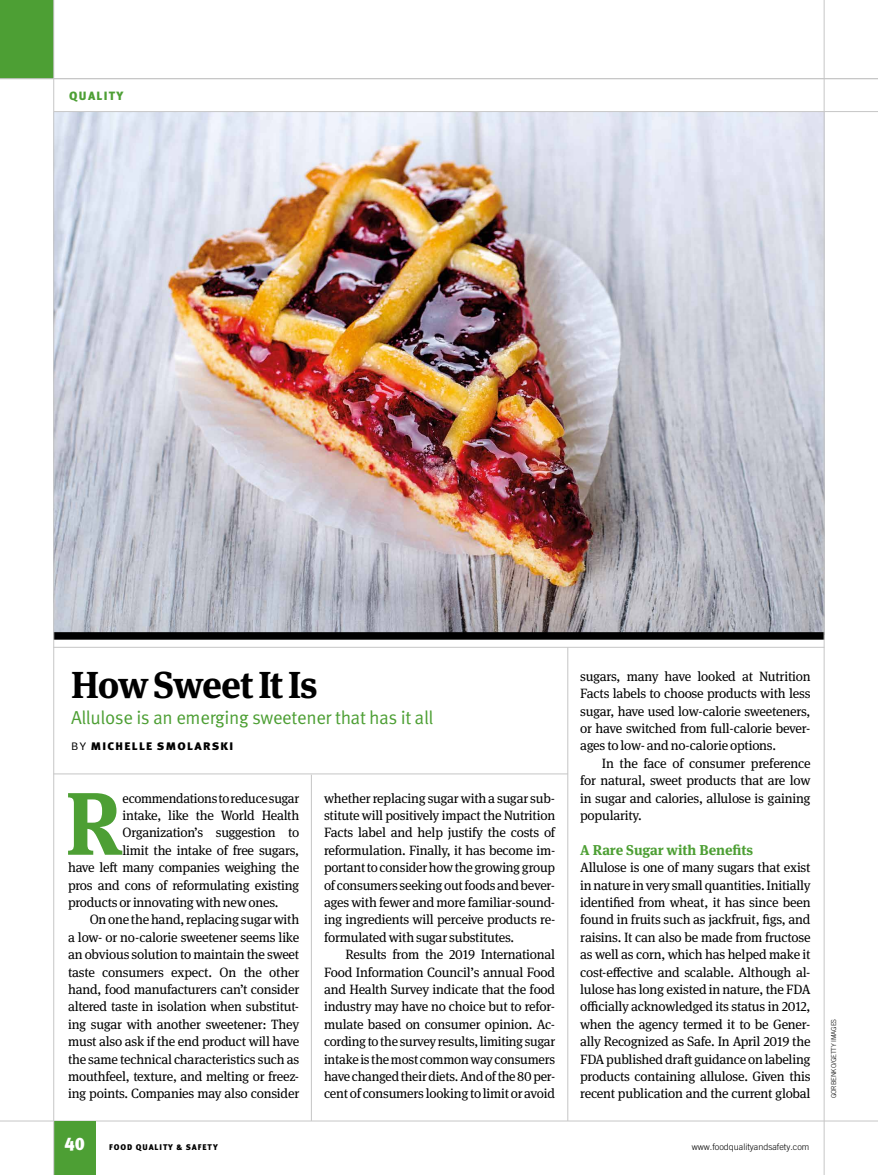
<style>
.page{position:relative;width:878px;height:1175px;background:#fff}
.page>*{position:absolute;margin:0;border:0;box-sizing:border-box;transform-origin:0 0}
.t1{font:700 88.65px "Meta Serif OT";color:#4d9f34}
.t2{font:700 37.5px "Meta Serif OT";letter-spacing:-.03em;color:#000}
.t3{font:18.75px "Meta OT Norm";letter-spacing:-.02em;color:#4d9f34}
.t4{font:900 18px "Meta OT";color:#fff}
.t5{font:700 14.25px "Meta Serif OT";letter-spacing:-.005em;color:#4d9f34}
.t6{font:13.5px/17.4px "Meta Serif OT";letter-spacing:-.015em;color:#000;text-align:justify}
.t7{font:900 12px "Meta OT";letter-spacing:.11em;color:#4d9f34}
.t8{font:900 10.95px "Meta OT";letter-spacing:.11em;color:#000;scale:1.1 1}
.t9{font:300 9px "Trade Gothic LT Com";color:#000}
.t10{font:900 8.25px "Meta OT";letter-spacing:.11em;color:#000}
.t11{font:300 6.75px "Trade Gothic LT Com";letter-spacing:-.015em;color:#000}
.s1{font-family:"Meta OT Norm";font-weight:400}
</style>
<div class="page">
<hr style="left:0;top:1120px;width:878px;height:1px;background:#c6c6c6">
<hr style="left:53px;top:773px;width:515px;height:1px;background:#c6c6c6">
<hr style="left:311px;top:774px;width:1px;height:347px;background:#c6c6c6">
<img style="left:54px;top:112px;width:769px;height:520px">
<hr style="left:53px;top:647px;width:771px;height:1px;background:#c6c6c6">
<div style="left:53px;top:632px;width:771px;height:7px;background:#000"></div>
<hr style="left:823px;top:0;width:1px;height:1174px;background:#c6c6c6">
<div style="left:54px;top:1121px;width:41px;height:53px;background:#4d9f34"></div>
<div style="left:0;top:0;width:54px;height:79px;background:#4d9f34"></div>
<hr style="left:0;top:78px;width:878px;height:1px;background:#c6c6c6">
<hr style="left:567px;top:647px;width:1px;height:474px;background:#c6c6c6">
<hr style="left:53px;top:0;width:1px;height:1174px;background:#c6c6c6">
<hr style="left:54px;top:111px;width:824px;height:1px;background:#c6c6c6">
<p class="t7" style="left:69px;top:88px;width:56px">QUALITY</p>
<h2 class="t2" style="left:71px;top:661px;width:248px">How Sweet It Is</h2>
<h3 class="t3" style="left:71px;top:706px;width:364px">Allulose is an emerging sweetener that has it all</h3>
<p class="t8" style="left:71px;top:740px;width:149px"><span class="s1">BY</span> MICHELLE SMOLARSKI</p>
<h1 class="t1" style="left:66px;top:767px;width:58px">R</h1>
<p class="t6" style="left:122px;top:789px;width:178px">ecommendations to reduce sugar</p>
<p class="t6" style="left:122px;top:806px;width:178px">intake, like the World Health</p>
<p class="t6" style="left:122px;top:824px;width:178px">Organization’s suggestion to</p>
<p class="t6" style="left:122px;top:841px;width:178px">limit the intake of free sugars,</p>
<p class="t6" style="left:68px;top:858px;width:233px">have left many companies weighing the</p>
<p class="t6" style="left:68px;top:876px;width:233px">pros and cons of reformulating existing</p>
<p class="t6" style="left:68px;top:893px;width:212px">products or innovating with new ones.</p>
<p class="t6" style="left:90px;top:911px;width:211px">On one the hand, replacing sugar with</p>
<p class="t6" style="left:68px;top:928px;width:233px">a low- or no-calorie sweetener seems like</p>
<p class="t6" style="left:68px;top:945px;width:233px">an obvious solution to maintain the sweet</p>
<p class="t6" style="left:68px;top:963px;width:233px">taste consumers expect. On the other</p>
<p class="t6" style="left:68px;top:980px;width:233px">hand, food manufacturers can’t consider</p>
<p class="t6" style="left:68px;top:998px;width:232px">altered taste in isolation when substitut-</p>
<p class="t6" style="left:68px;top:1015px;width:233px">ing sugar with another sweetener: They</p>
<p class="t6" style="left:68px;top:1032px;width:233px">must also ask if the end product will have</p>
<p class="t6" style="left:68px;top:1050px;width:233px">the same technical characteristics such as</p>
<p class="t6" style="left:68px;top:1067px;width:232px">mouthfeel, texture, and melting or freez-</p>
<p class="t6" style="left:68px;top:1085px;width:233px">ing points. Companies may also consider</p>
<p class="t6" style="left:324px;top:789px;width:233px">whether replacing sugar with a sugar sub&shy;stitute will positively impact the Nutrition Facts label and help justify the costs of reformulation. Finally, it has become im&shy;portant to consider how the growing group of consumers seeking out foods and bever&shy;ages with fewer and more familiar-sound&shy;ing ingredients will perceive products re&shy;formulated with sugar substitutes.</p>
<p class="t6" style="left:324px;top:945px;width:233px;text-indent:22px">Results from the 2019 International Food Information Council’s annual Food and Health Survey indicate that the food industry may have no choice but to refor&shy;mulate based on consumer opinion. Ac&shy;cording to the survey results, limiting sugar intake is the most common way consumers have changed their diets. And of the 80 per&shy;cent of consumers looking to limit or avoid</p>
<p class="t6" style="left:580px;top:667px;width:232px">sugars, many have looked at Nutrition Facts labels to choose products with less sugar, have used low-calorie sweeteners, or have switched from full-calorie bever&shy;ages to low- and no-calorie options.</p>
<p class="t6" style="left:580px;top:754px;width:232px;text-indent:22px">In the face of consumer preference for natural, sweet products that are low in sugar and calories, allulose is gaining popularity.</p>
<p class="t5" style="left:580px;top:840px;width:174px">A Rare Sugar with Benefits</p>
<p class="t6" style="left:580px;top:858px;width:232px">Allulose is one of many sugars that exist in nature in very small quantities. Initially identified from wheat, it has since been found in fruits such as jackfruit, figs, and raisins. It can also be made from fructose as well as corn, which has helped make it cost-effective and scalable. Although al&shy;lulose has long existed in nature, the FDA officially acknowledged its status in 2012, when the agency termed it to be Gener&shy;ally Recognized as Safe. In April 2019 the FDA published draft guidance on labeling products containing allulose. Given this recent publication and the current global</p>
<h3 class="t4" style="left:65px;top:1133px;width:22px">40</h3>
<p class="t10" style="left:109px;top:1142px;width:110px">FOOD QUALITY &amp; SAFETY</p>
<p class="t9" style="left:691px;top:1141px;width:119px">www.foodqualityandsafety.com</p>
<p class="t11" style="left:829px;top:1098px;width:81px;rotate:-90deg">GORBENKO/GETTY IMAGES</p>
</div>
